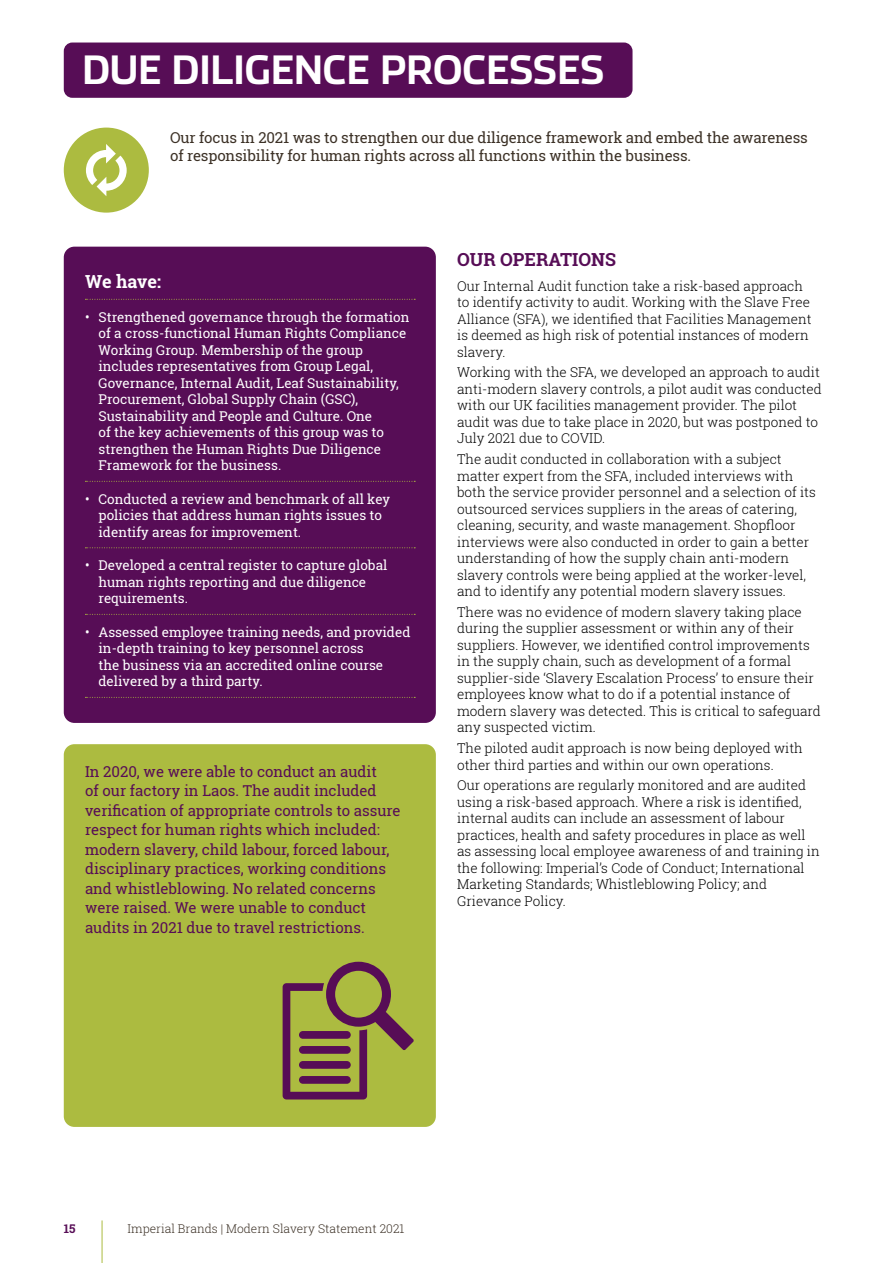
<style>
.page{position:relative;width:893px;height:1263px;background:#fff}
.page>*{position:absolute;margin:0;border:0;box-sizing:border-box;transform-origin:0 0}
.t1{font:700 39px "Stainless";color:#fff}
.t2{font:700 18px "Roboto Slab";color:#570d56}
.t3{font:700 18px "Roboto Slab";letter-spacing:-.005em;color:#fff}
.t4{font:15px/19.5px "Roboto Slab";color:#570d56}
.t5{font:15px/18px "Roboto Slab";letter-spacing:-.01em;color:#3c3126}
.t6{font:300 13.5px/16.5px "Roboto Slab";color:#000}
.t7{font:13.5px/16.5px "Roboto Slab";color:#fff}
.t8{font:300 12px "Roboto Slab";color:#3c3126}
.t9{font:700 12px "Roboto Slab";color:#570d56}
</style>
<div class="page">
<div style="left:64px;top:43px;width:568px;height:55px;background:#570d56;border-radius:9px"></div>
<div style="left:64px;top:128px;width:85px;height:85px;background:#acbb40;border-radius:50%"></div>
<svg style="left:86px;top:144px;width:41px;height:52px"></svg>
<div style="left:64px;top:247px;width:372px;height:476px;background:#570d56;border-radius:11px"></div>
<svg style="left:85px;top:299px;width:330px;height:1px"></svg>
<svg style="left:85px;top:481px;width:330px;height:1px"></svg>
<svg style="left:85px;top:547px;width:330px;height:1px"></svg>
<svg style="left:85px;top:614px;width:330px;height:1px"></svg>
<svg style="left:85px;top:697px;width:330px;height:1px"></svg>
<div style="left:64px;top:744px;width:372px;height:383px;background:#acbb40;border-radius:11px"></div>
<svg style="left:283px;top:962px;width:131px;height:137px"></svg>
<hr style="left:102px;top:1220px;width:1px;height:43px;background:#acbb40">
<h1 class="t1" style="left:82px;top:47px;width:523px">DUE DILIGENCE PROCESSES</h1>
<p class="t5" style="left:170px;top:129px;width:639px">Our focus in 2021 was to strengthen our due diligence framework and embed the awareness of responsibility for human rights across all functions within the business.</p>
<h2 class="t3" style="left:85px;top:269px;width:77px">We have:</h2>
<p class="t7" style="left:99px;top:308px;width:312px;text-indent:-14px">• Strengthened governance through the formation of a cross-functional Human Rights Compliance Working Group. Membership of the group includes representatives from Group Legal, Governance, Internal Audit, Leaf Sustainability, Procurement, Global Supply Chain (GSC), Sustainability and People and Culture. One<br>of the key achievements of this group was to strengthen the Human Rights Due Diligence Framework for the business.</p>
<p class="t7" style="left:99px;top:490px;width:293px;text-indent:-14px">• Conducted a review and benchmark of all key policies that address human rights issues to identify areas for improvement.</p>
<p class="t7" style="left:99px;top:557px;width:290px;text-indent:-14px">• Developed a central register to capture global human rights reporting and due diligence requirements.</p>
<p class="t7" style="left:99px;top:623px;width:313px;text-indent:-14px">• Assessed employee training needs, and provided in-depth training to key personnel across<br>the business via an accredited online course delivered by a third party.</p>
<p class="t4" style="left:85px;top:761px;width:317px">In 2020, we were able to conduct an audit<br>of our factory in Laos. The audit included verification of appropriate controls to assure respect for human rights which included: modern slavery, child labour, forced labour, disciplinary practices, working conditions and whistleblowing. No related concerns were raised. We were unable to conduct audits in 2021 due to travel restrictions.</p>
<h2 class="t2" style="left:457px;top:247px;width:160px">OUR OPERATIONS</h2>
<p class="t6" style="left:457px;top:277px;width:356px">Our Internal Audit function take a risk-based approach to identify activity to audit. Working with the Slave Free Alliance (SFA), we identified that Facilities Management is deemed as high risk of potential instances of modern slavery.</p>
<p class="t6" style="left:457px;top:364px;width:366px">Working with the SFA, we developed an approach to audit anti-modern slavery controls, a pilot audit was conducted with our UK facilities management provider. The pilot audit was due to take place in 2020, but was postponed to July 2021 due to COVID.</p>
<p class="t6" style="left:457px;top:450px;width:360px">The audit conducted in collaboration with a subject matter expert from the SFA, included interviews with both the service provider personnel and a selection of its outsourced services suppliers in the areas of catering, cleaning, security, and waste management. Shopfloor interviews were also conducted in order to gain a better understanding of how the supply chain anti-modern slavery controls were being applied at the worker-level, and to identify any potential modern slavery issues.</p>
<p class="t6" style="left:457px;top:603px;width:365px">There was no evidence of modern slavery taking place during the supplier assessment or within any of their suppliers. However, we identified control improvements in the supply chain, such as development of a formal supplier-side ‘Slavery Escalation Process’ to ensure their employees know what to do if a potential instance of modern slavery was detected. This is critical to safeguard any suspected victim.</p>
<p class="t6" style="left:457px;top:739px;width:347px">The piloted audit approach is now being deployed with other third parties and within our own operations.</p>
<p class="t6" style="left:457px;top:777px;width:364px">Our operations are regularly monitored and are audited using a risk-based approach. Where a risk is identified, internal audits can include an assessment of labour practices, health and safety procedures in place as well as assessing local employee awareness of and training in the following: Imperial’s Code of Conduct; International Marketing Standards; Whistleblowing Policy; and Grievance Policy.</p>
<p class="t9" style="left:64px;top:1220px;width:13px">15</p>
<p class="t8" style="left:128px;top:1220px;width:278px">Imperial Brands | Modern Slavery Statement 2021</p>
</div>
